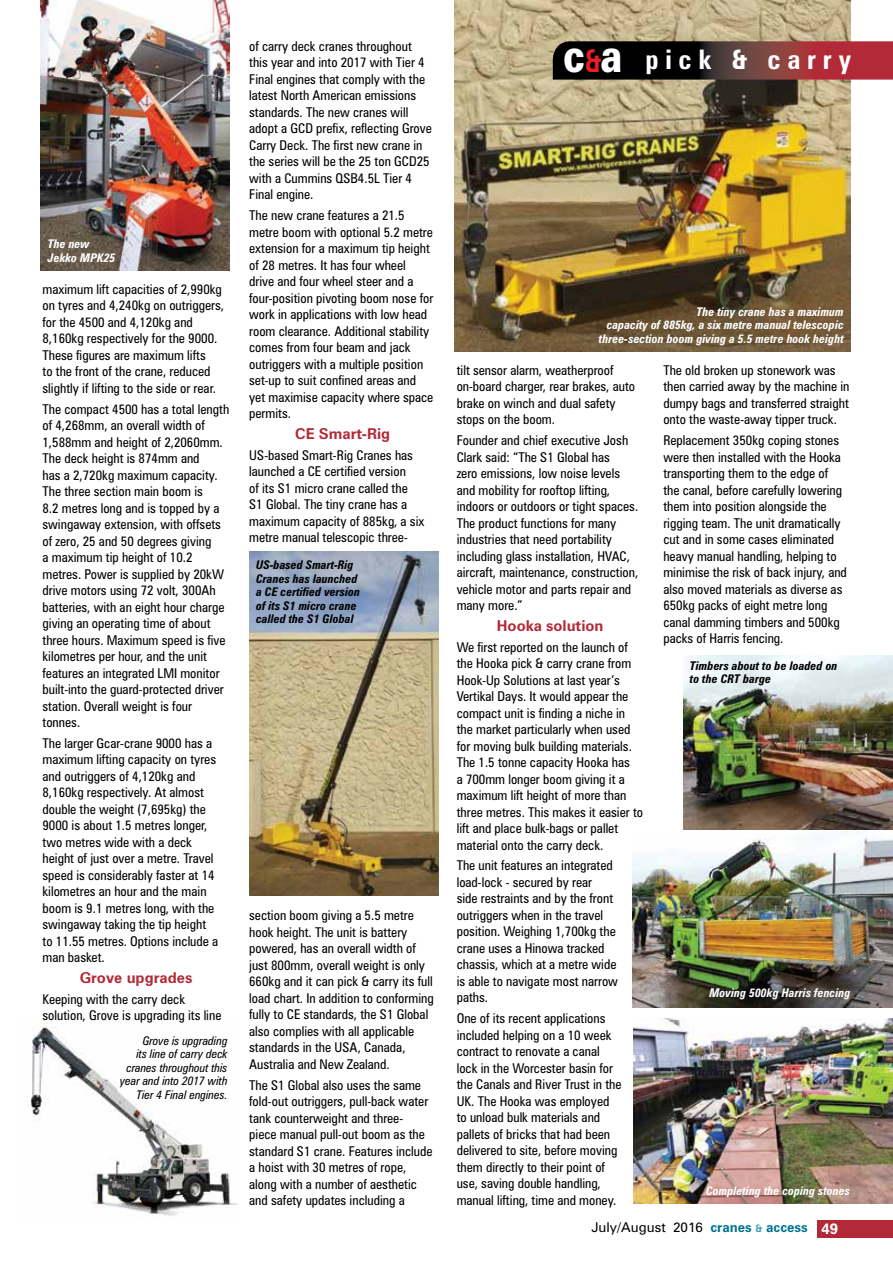
<style>
.page{position:relative;width:893px;height:1263px;background:#fff}
.page>*{position:absolute;margin:0;border:0;box-sizing:border-box;transform-origin:0 0}
.t1{font:700 condensed 27px "Zurich BT";letter-spacing:.25em;color:#fff}
.t2{font:700 15px "Zurich BT";color:#b22a37}
.t3{font:condensed 13.5px/16.5px "Zurich BT";color:#000}
.t4{font:13.5px "Zurich BT";color:#000}
.t5{font:italic 700 condensed 12px/13.5px "Zurich BT";color:#fff;text-align:right}
.t6{font:italic 700 condensed 12px/13.5px "Zurich BT";color:#000}
.t7{font:italic condensed 12px/13.5px "Zurich BT";color:#000;text-align:right}
.s1{font-weight:900;font-stretch:normal;font-size:45.9px}
.s2{font-stretch:normal;font-size:31.65px;color:#ed1d24}
.s3{font-weight:700;color:#00728f}
.s4{font-weight:700;font-size:10.5px;color:#3c9db6}
.s5{font-weight:700;font-size:15px;color:#fff}
</style>
<div class="page">
<img style="left:455px;top:0;width:395px;height:351px">
<img style="left:27px;top:1026px;width:210px;height:190px">
<div style="left:817px;top:1220px;width:76px;height:17px;background:#b22a37"></div>
<svg style="left:553px;top:41px;width:340px;height:39px;background:#512123"></svg>
<img style="left:249px;top:552px;width:189px;height:344px">
<img style="left:634px;top:1019px;width:259px;height:184px">
<img style="left:633px;top:832px;width:260px;height:176px">
<img style="left:683px;top:655px;width:210px;height:174px">
<img style="left:41px;top:0;width:189px;height:271px">
<p class="t5" style="left:48px;top:237px;width:69px;text-align:left">The new<br>Jekko MPK25</p>
<p class="t3" style="left:43px;top:281px;width:183px">maximum lift capacities of 2,990kg on tyres and 4,240kg on outriggers, for the 4500 and 4,120kg and 8,160kg respectively for the 9000.<br>These figures are maximum lifts<br>to the front of the crane, reduced slightly if lifting to the side or rear.</p>
<p class="t3" style="left:43px;top:400px;width:188px">The compact 4500 has a total length of 4,268mm, an overall width of<br>1,588mm and height of 2,2060mm.<br>The deck height is 874mm and<br>has a 2,720kg maximum capacity.<br>The three section main boom is<br>8.2 metres long and is topped by a swingaway extension, with offsets of zero, 25 and 50 degrees giving<br>a maximum tip height of 10.2 metres. Power is supplied by 20kW drive motors using 72 volt, 300Ah batteries, with an eight hour charge giving an operating time of about three hours. Maximum speed is five kilometres per hour, and the unit features an integrated LMI monitor built-into the guard-protected driver station. Overall weight is four tonnes.</p>
<p class="t3" style="left:43px;top:735px;width:177px">The larger Gcar-crane 9000 has a maximum lifting capacity on tyres and outriggers of 4,120kg and<br>8,160kg respectively. At almost double the weight (7,695kg) the<br>9000 is about 1.5 metres longer, two metres wide with a deck height of just over a metre. Travel speed is considerably faster at 14 kilometres an hour and the main boom is 9.1 metres long, with the swingaway taking the tip height to 11.55 metres. Options include a man basket.</p>
<p class="t2" style="left:80px;top:969px;width:114px">Grove upgrades</p>
<p class="t3" style="left:43px;top:991px;width:180px">Keeping with the carry deck solution, Grove is upgrading its line</p>
<p class="t7" style="left:120px;top:1034px;width:109px">Grove is upgrading<br>its line of carry deck cranes throughout this year and into 2017 with<br>Tier 4 Final engines.</p>
<p class="t3" style="left:249px;top:38px;width:184px">of carry deck cranes throughout this year and into 2017 with Tier 4<br>Final engines that comply with the latest North American emissions standards. The new cranes will adopt a GCD prefix, reflecting Grove<br>Carry Deck. The first new crane in the series will be the 25 ton GCD25 with a Cummins QSB4.5L Tier 4<br>Final engine.</p>
<p class="t3" style="left:249px;top:207px;width:186px">The new crane features a 21.5 metre boom with optional 5.2 metre extension for a maximum tip height of 28 metres. It has four wheel drive and four wheel steer and a four-position pivoting boom nose for work in applications with low head room clearance. Additional stability comes from four beam and jack outriggers with a multiple position set-up to suit confined areas and yet maximise capacity where space permits.</p>
<p class="t2" style="left:295px;top:424px;width:96px">CE Smart-Rig</p>
<p class="t3" style="left:249px;top:446px;width:177px">US-based Smart-Rig Cranes has launched a CE certified version<br>of its S1 micro crane called the<br>S1 Global. The tiny crane has a maximum capacity of 885kg, a six metre manual telescopic three-</p>
<p class="t6" style="left:256px;top:558px;width:106px">US-based Smart-Rig<br>Cranes has launched a CE certified version of its S1 micro crane called the S1 Global</p>
<p class="t3" style="left:249px;top:907px;width:186px">section boom giving a 5.5 metre hook height. The unit is battery powered, has an overall width of just 800mm, overall weight is only<br>660kg and it can pick &amp; carry its full load chart. In addition to conforming fully to CE standards, the S1 Global also complies with all applicable standards in the USA, Canada,<br>Australia and New Zealand.</p>
<p class="t3" style="left:249px;top:1076px;width:185px">The S1 Global also uses the same fold-out outriggers, pull-back water tank counterweight and three&shy;piece manual pull-out boom as the standard S1 crane. Features include a hoist with 30 metres of rope, along with a number of aesthetic and safety updates including a</p>
<h1 class="t1" style="left:563px;top:42px;width:289px"><span class="s1">c</span><span class="s2">&amp;</span><span class="s1">a</span> pick &amp; carry</h1>
<p class="t5" style="left:599px;top:305px;width:246px">The tiny crane has a maximum<br>capacity of 885kg, a six metre manual telescopic three-section boom giving a 5.5 metre hook height</p>
<p class="t3" style="left:663px;top:362px;width:188px">The old broken up stonework was then carried away by the machine in dumpy bags and transferred straight onto the waste-away tipper truck.</p>
<p class="t3" style="left:663px;top:432px;width:185px">Replacement 350kg coping stones were then installed with the Hooka transporting them to the edge of the canal, before carefully lowering them into position alongside the rigging team. The unit dramatically cut and in some cases eliminated heavy manual handling, helping to minimise the risk of back injury, and also moved materials as diverse as 650kg packs of eight metre long canal damming timbers and 500kg packs of Harris fencing.</p>
<p class="t3" style="left:457px;top:362px;width:180px">tilt sensor alarm, weatherproof on-board charger, rear brakes, auto brake on winch and dual safety stops on the boom.</p>
<p class="t3" style="left:457px;top:432px;width:183px">Founder and chief executive Josh<br>Clark said: “The S1 Global has<br>zero emissions, low noise levels and mobility for rooftop lifting, indoors or outdoors or tight spaces.<br>The product functions for many industries that need portability including glass installation, HVAC, aircraft, maintenance, construction, vehicle motor and parts repair and many more.”</p>
<p class="t2" style="left:497px;top:616px;width:108px">Hooka solution</p>
<p class="t3" style="left:457px;top:638px;width:188px">We first reported on the launch of the Hooka pick &amp; carry crane from Hook-Up Solutions at last year’s Vertikal Days. It would appear the compact unit is finding a niche in the market particularly when used for moving bulk building materials.<br>The 1.5 tonne capacity Hooka has<br>a 700mm longer boom giving it a maximum lift height of more than three metres. This makes it easier to lift and place bulk-bags or pallet material onto the carry deck.</p>
<p class="t3" style="left:457px;top:857px;width:163px">The unit features an integrated load-lock - secured by rear<br>side restraints and by the front outriggers when in the travel position. Weighing 1,700kg the crane uses a Hinowa tracked chassis, which at a metre wide is able to navigate most narrow paths.</p>
<p class="t3" style="left:457px;top:1010px;width:166px">One of its recent applications included helping on a 10 week contract to renovate a canal lock in the Worcester basin for the Canals and River Trust in the<br>UK. The Hooka was employed to unload bulk materials and pallets of bricks that had been delivered to site, before moving them directly to their point of use, saving double handling, manual lifting, time and money.</p>
<p class="t6" style="left:690px;top:659px;width:149px">Timbers about to be loaded on to the CRT barge</p>
<p class="t5" style="left:709px;top:986px;width:143px">Moving 500kg Harris fencing</p>
<p class="t5" style="left:706px;top:1184px;width:146px">Completing the coping stones</p>
<p class="t4" style="left:591px;top:1219px;width:248px">July/August 2016 <span class="s3">cranes</span> <span class="s4">&amp;</span> <span class="s3">access</span> <span class="s5">49</span></p>
</div>
